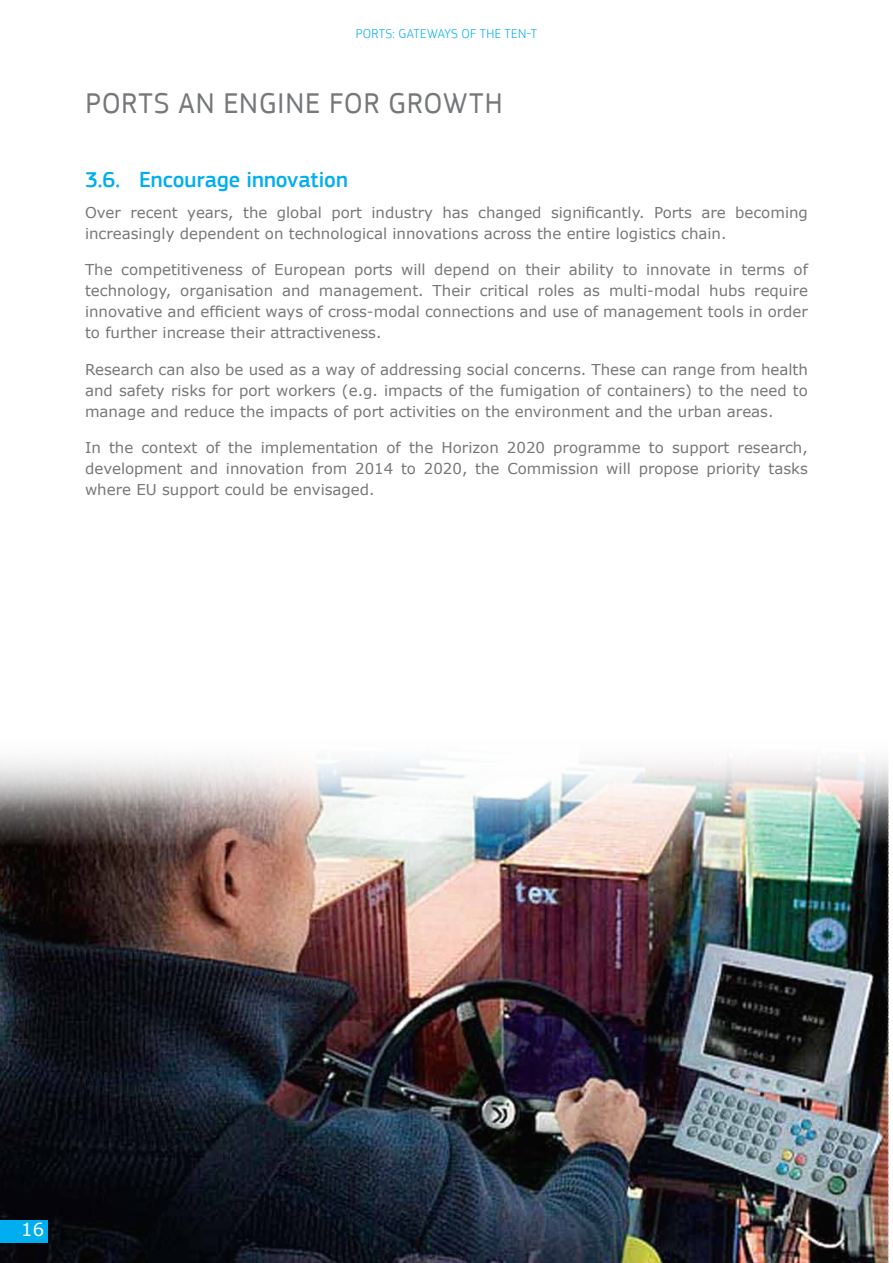
<style>
.page{position:relative;width:893px;height:1263px;background:#fff}
.page>*{position:absolute;margin:0;border:0;box-sizing:border-box;transform-origin:0 0}
.t1{font:30px "EC Square Sans Pro";letter-spacing:.025em;color:#757779}
.t2{font:500 22.5px "EC Square Sans Pro";color:#00aeef}
.t3{font:18px "Verdana";color:#fff}
.t4{font:15px/21px "Verdana";color:#757779;text-align:justify}
.t5{font:300 13.5px "EC Square Sans Pro";letter-spacing:.03em;color:#00aeef}
</style>
<div class="page">
<img style="left:0;top:759px;width:889px;height:504px">
<div style="left:0;top:1220px;width:47px;height:22px;background:#00aeef"></div>
<p class="t5" style="left:356px;top:25px;width:183px">PORTS: GATEWAYS OF THE TEN-T</p>
<h1 class="t1" style="left:85px;top:85px;width:419px">PORTS AN ENGINE FOR GROWTH</h1>
<h2 class="t2" style="left:85px;top:166px;width:264px">3.6. Encourage innovation</h2>
<p class="t4" style="left:85px;top:202px;width:724px">Over recent years, the global port industry has changed significantly. Ports are becoming increasingly dependent on technological innovations across the entire logistics chain.</p>
<p class="t4" style="left:85px;top:259px;width:724px">The competitiveness of European ports will depend on their ability to innovate in terms of technology, organisation and management. Their critical roles as multi-modal hubs require innovative and efficient ways of cross-modal connections and use of management tools in order to further increase their attractiveness.</p>
<p class="t4" style="left:85px;top:358px;width:724px">Research can also be used as a way of addressing social concerns. These can range from health and safety risks for port workers (e.g. impacts of the fumigation of containers) to the need to manage and reduce the impacts of port activities on the environment and the urban areas.</p>
<p class="t4" style="left:85px;top:436px;width:724px">In the context of the implementation of the Horizon 2020 programme to support research, development and innovation from 2014 to 2020, the Commission will propose priority tasks where EU support could be envisaged.</p>
<p class="t3" style="left:21px;top:1217px;width:24px">16</p>
</div>
